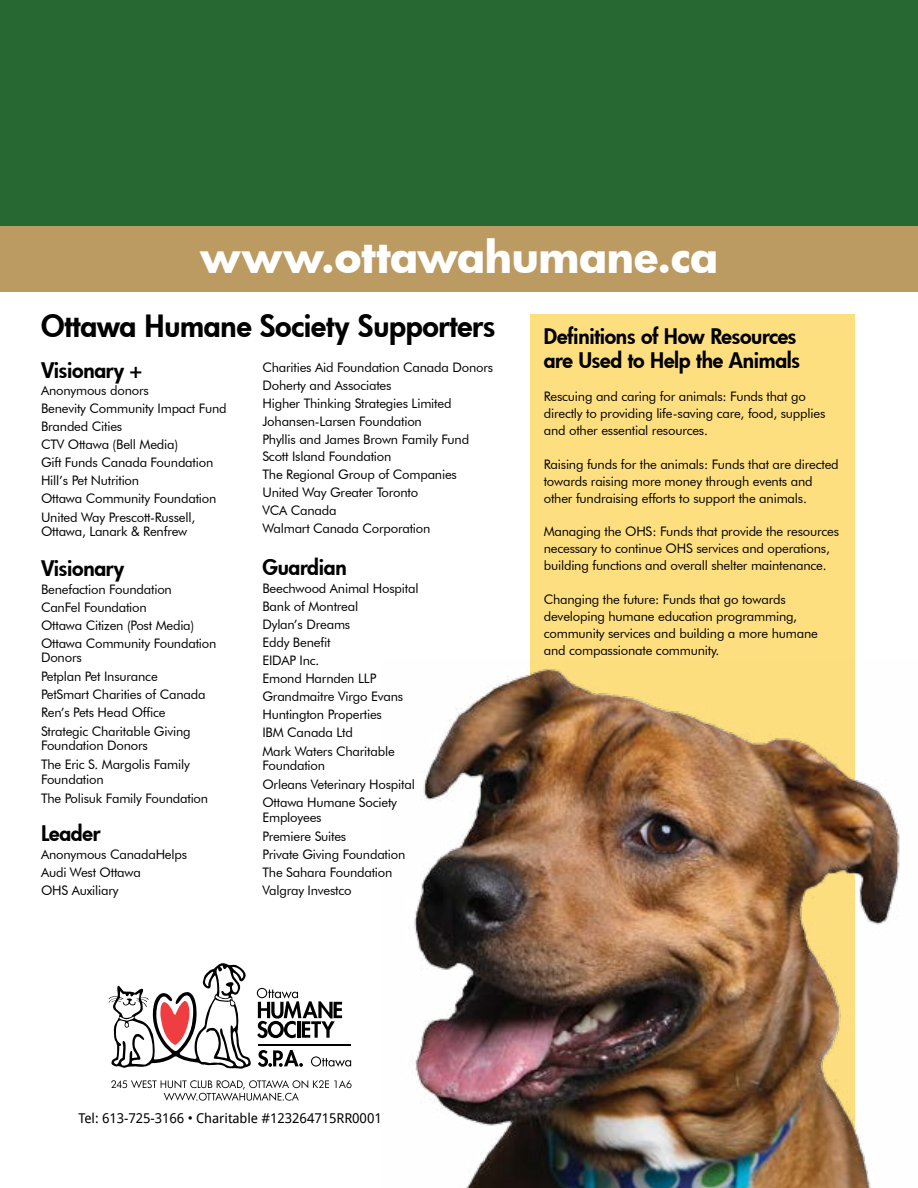
<style>
.page{position:relative;width:918px;height:1188px;background:#fff}
.page>*{position:absolute;margin:0;border:0;box-sizing:border-box;transform-origin:0 0}
.t1{font:700 42px "Futura";letter-spacing:-.025em;color:#fff}
.t2{font:30px "Futura Hv";letter-spacing:-.01em;color:#000}
.t3{font:21px/24px "Futura Hv";letter-spacing:-.015em;color:#000}
.t4{font:13.5px "Droid Sans";letter-spacing:-.005em;color:#000}
.t5{font:13.2px/18px "Futura BT";letter-spacing:-.015em;color:#000}
</style>
<div class="page">
<div style="left:0;top:0;width:918px;height:236px;background:#266732"></div>
<div style="left:0;top:226px;width:918px;height:65px;background:#bc9b62"></div>
<svg style="left:257px;top:988px;width:85px;height:50px"></svg>
<svg style="left:311px;top:1056px;width:40px;height:11px"></svg>
<hr style="left:258px;top:1044px;width:93px;height:1px;background:#000">
<svg style="left:109px;top:963px;width:142px;height:106px"></svg>
<svg style="left:111px;top:1080px;width:241px;height:21px"></svg>
<svg style="left:258px;top:1050px;width:45px;height:17px"></svg>
<div style="left:530px;top:314px;width:324px;height:874px;background:#fedf80"></div>
<img style="left:414px;top:660px;width:486px;height:528px">
<h1 class="t1" style="left:200px;top:228px;width:520px">www.ottawahumane.ca</h1>
<h2 class="t2" style="left:41px;top:306px;width:456px">Ottawa Humane Society Supporters</h2>
<h3 class="t3" style="left:544px;top:324px;width:258px">Definitions of How Resources are Used to Help the Animals</h3>
<p class="t5" style="left:544px;top:388px;width:283px;line-height:17px">Rescuing and caring for animals: Funds that go directly to providing life-saving care, food, supplies and other essential resources.</p>
<p class="t5" style="left:544px;top:456px;width:296px;line-height:17px">Raising funds for the animals: Funds that are directed towards raising more money through events and other fundraising efforts to support the animals.</p>
<p class="t5" style="left:544px;top:523px;width:297px;line-height:17px">Managing the OHS: Funds that provide the resources necessary to continue OHS services and operations, building functions and overall shelter maintenance.</p>
<p class="t5" style="left:544px;top:591px;width:276px;line-height:17px">Changing the future: Funds that go towards developing humane education programming, community services and building a more humane and compassionate community.</p>
<h3 class="t3" style="left:41px;top:358px;width:103px">Visionary +</h3>
<p class="t5" style="left:41px;top:382px;width:187px">Anonymous donors<br>Benevity Community Impact Fund<br>Branded Cities<br>CTV Ottawa (Bell Media)<br>Gift Funds Canada Foundation<br>Hill’s Pet Nutrition<br>Ottawa Community Foundation<br>United Way Prescott-Russell,</p>
<p class="t5" style="left:41px;top:522px;width:148px">Ottawa, Lanark &amp; Renfrew</p>
<h3 class="t3" style="left:41px;top:555px;width:85px">Visionary</h3>
<p class="t5" style="left:41px;top:580px;width:177px">Benefaction Foundation<br>CanFel Foundation<br>Ottawa Citizen (Post Media)<br>Ottawa Community Foundation</p>
<p class="t5" style="left:41px;top:648px;width:166px">Donors<br>Petplan Pet Insurance<br>PetSmart Charities of Canada<br>Ren’s Pets Head Office<br>Strategic Charitable Giving</p>
<p class="t5" style="left:41px;top:736px;width:150px;line-height:19.4px">Foundation Donors<br>The Eric S. Margolis Family</p>
<p class="t5" style="left:41px;top:770px;width:169px;line-height:18.8px">Foundation<br>The Polisuk Family Foundation</p>
<h3 class="t3" style="left:41px;top:821px;width:61px">Leader</h3>
<p class="t5" style="left:41px;top:845px;width:148px">Anonymous CanadaHelps<br>Audi West Ottawa<br>OHS Auxiliary</p>
<p class="t5" style="left:262px;top:358px;width:232px">Charities Aid Foundation Canada Donors<br>Doherty and Associates<br>Higher Thinking Strategies Limited<br>Johansen-Larsen Foundation<br>Phyllis and James Brown Family Fund<br>Scott Island Foundation<br>The Regional Group of Companies<br>United Way Greater Toronto<br>VCA Canada<br>Walmart Canada Corporation</p>
<h3 class="t3" style="left:262px;top:555px;width:86px">Guardian</h3>
<p class="t5" style="left:262px;top:580px;width:158px">Beechwood Animal Hospital<br>Bank of Montreal<br>Dylan’s Dreams<br>Eddy Benefit<br>EIDAP Inc.<br>Emond Harnden LLP<br>Grandmaitre Virgo Evans<br>Huntington Properties<br>IBM Canada Ltd<br>Mark Waters Charitable</p>
<p class="t5" style="left:262px;top:756px;width:154px;line-height:18.6px">Foundation<br>Orleans Veterinary Hospital<br>Ottawa Humane Society</p>
<p class="t5" style="left:262px;top:808px;width:144px">Employees<br>Premiere Suites<br>Private Giving Foundation<br>The Sahara Foundation<br>Valgray Investco</p>
<p class="t4" style="left:78px;top:1109px;width:305px">Tel: 613-725-3166 • Charitable #123264715RR0001</p>
</div>
